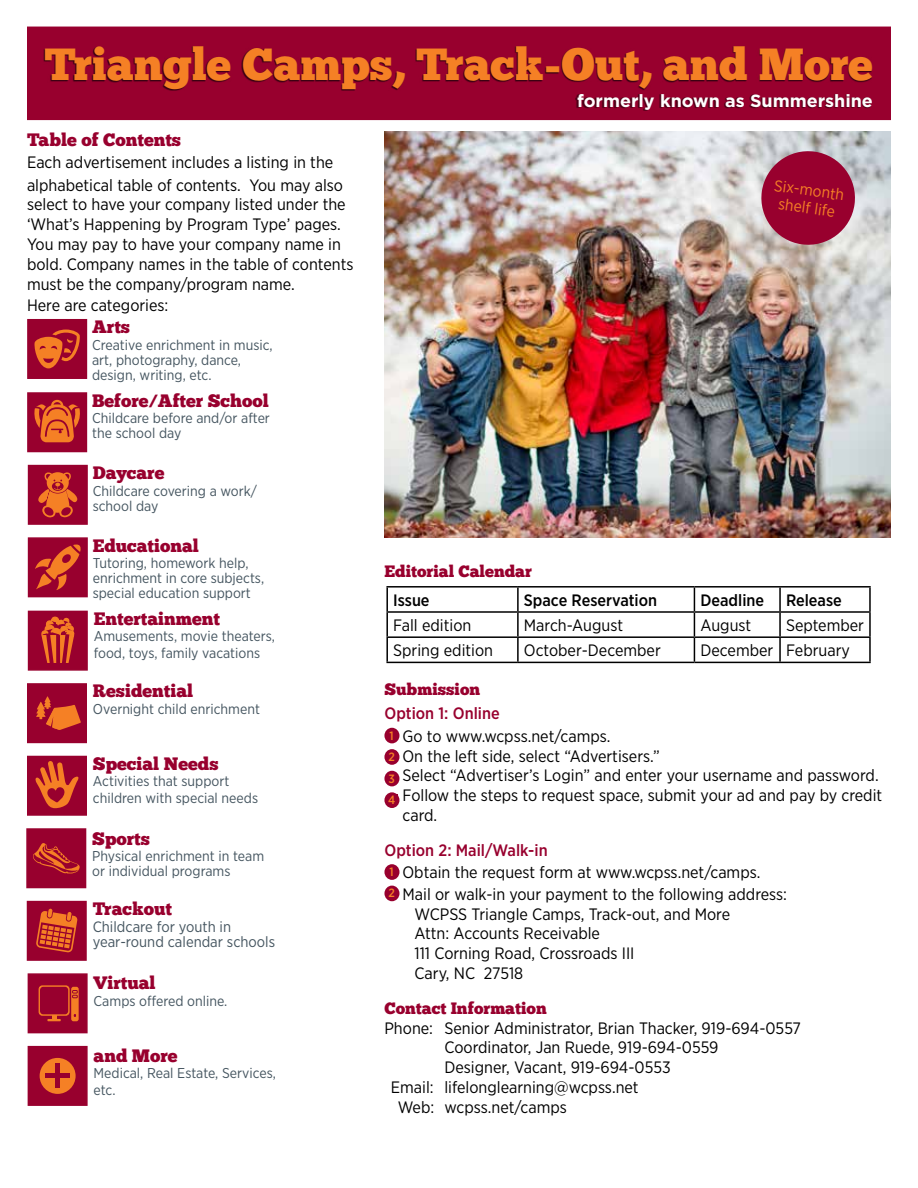
<style>
.page{position:relative;width:918px;height:1188px;background:#fff}
.page>*{position:absolute;margin:0;border:0;box-sizing:border-box;transform-origin:0 0}
.t1{font:45px "Chunk Five";color:#f58025}
.t2{font:18px "Chunk Five";color:#98002e}
.t3{font:700 17.7px "Gotham";color:#fff}
.t4{font:16.5px/19.8px "Gotham Narrow";color:#000}
.t5{font:16.5px "Chunk Five";color:#98002e}
.t6{font:500 16.5px "Gotham Narrow";color:#000}
.t7{font:500 16.5px "Gotham Narrow";color:#98002e}
.t8{font:15.9px/17.5px "Gotham Narrow";color:#f58025;text-align:center}
.t9{font:15px/15px "Gotham Narrow";color:#455560}
.t10{font:14.25px/15px "Gotham Narrow";color:#455560}
.t11{font:500 12px/21.5px "Gotham Narrow";color:#f58025;text-align:justify}
.s1{font-family:"Rockwell";font-weight:700}
</style>
<div class="page">
<img style="left:384px;top:131px;width:507px;height:406px">
<div style="left:384px;top:728px;width:15px;height:15px;background:#98002e;border-radius:50%"></div>
<svg style="left:384px;top:749px;width:15px;height:16px"></svg>
<div style="left:388px;top:751px;width:9px;height:10px;background:#98002e"></div>
<div style="left:384px;top:771px;width:15px;height:15px;background:#98002e;border-radius:50%"></div>
<svg style="left:384px;top:792px;width:15px;height:16px"></svg>
<div style="left:388px;top:795px;width:10px;height:9px;background:#98002e"></div>
<div style="left:384px;top:864px;width:15px;height:16px;background:#98002e;border-radius:50%"></div>
<div style="left:384px;top:886px;width:15px;height:15px;background:#98002e;border-radius:50%"></div>
<hr style="left:386px;top:586px;width:132px;height:2px;background:#000">
<hr style="left:386px;top:588px;width:2px;height:23px;background:#000">
<hr style="left:518px;top:586px;width:176px;height:2px;background:#000">
<hr style="left:517px;top:588px;width:2px;height:23px;background:#000">
<hr style="left:694px;top:586px;width:86px;height:2px;background:#000">
<hr style="left:780px;top:586px;width:91px;height:2px;background:#000">
<hr style="left:779px;top:588px;width:2px;height:23px;background:#000">
<hr style="left:869px;top:588px;width:2px;height:23px;background:#000">
<hr style="left:386px;top:611px;width:132px;height:2px;background:#000">
<hr style="left:386px;top:613px;width:2px;height:23px;background:#000">
<hr style="left:518px;top:611px;width:176px;height:2px;background:#000">
<hr style="left:517px;top:613px;width:2px;height:23px;background:#000">
<hr style="left:694px;top:611px;width:86px;height:2px;background:#000">
<hr style="left:780px;top:611px;width:91px;height:2px;background:#000">
<hr style="left:779px;top:613px;width:2px;height:23px;background:#000">
<hr style="left:869px;top:613px;width:2px;height:23px;background:#000">
<hr style="left:386px;top:636px;width:132px;height:2px;background:#000">
<hr style="left:386px;top:638px;width:2px;height:24px;background:#000">
<hr style="left:518px;top:636px;width:176px;height:2px;background:#000">
<hr style="left:517px;top:638px;width:2px;height:24px;background:#000">
<hr style="left:694px;top:636px;width:86px;height:2px;background:#000">
<svg style="left:694px;top:588px;width:1px;height:74px"></svg>
<hr style="left:780px;top:636px;width:91px;height:2px;background:#000">
<hr style="left:779px;top:638px;width:2px;height:24px;background:#000">
<hr style="left:869px;top:638px;width:2px;height:24px;background:#000">
<hr style="left:386px;top:662px;width:132px;height:1px;background:#000">
<hr style="left:518px;top:662px;width:176px;height:1px;background:#000">
<hr style="left:694px;top:662px;width:86px;height:1px;background:#000">
<hr style="left:780px;top:662px;width:91px;height:1px;background:#000">
<svg style="left:758px;top:148px;width:100px;height:100px;background:#a8405f"></svg>
<div style="left:28px;top:611px;width:60px;height:60px;background:#98002e;border:2px solid #98002e"></div>
<svg style="left:41px;top:616px;width:33px;height:53px"></svg>
<div style="left:27px;top:319px;width:60px;height:60px;background:#98002e"></div>
<svg style="left:34px;top:330px;width:46px;height:38px"></svg>
<div style="left:27px;top:27px;width:864px;height:93px;background:#98002e"></div>
<div style="left:27px;top:392px;width:60px;height:60px;background:#98002e;border:2px solid #98002e"></div>
<svg style="left:34px;top:400px;width:46px;height:42px"></svg>
<div style="left:28px;top:465px;width:60px;height:60px;background:#98002e;border:2px solid #98002e"></div>
<svg style="left:38px;top:472px;width:40px;height:46px"></svg>
<div style="left:28px;top:537px;width:60px;height:60px;background:#98002e;border:2px solid #98002e"></div>
<svg style="left:35px;top:544px;width:46px;height:46px"></svg>
<div style="left:27px;top:901px;width:60px;height:60px;background:#98002e;border:2px solid #98002e"></div>
<svg style="left:36px;top:909px;width:42px;height:44px"></svg>
<div style="left:28px;top:1046px;width:60px;height:60px;background:#98002e;border:2px solid #98002e"></div>
<div style="left:40px;top:1058px;width:36px;height:36px;background:#f58025;border-radius:50%"></div>
<div style="left:55px;top:1064px;width:5px;height:24px;background:#98002e"></div>
<div style="left:46px;top:1073px;width:24px;height:5px;background:#98002e"></div>
<div style="left:27px;top:756px;width:60px;height:60px;background:#98002e"></div>
<svg style="left:35px;top:761px;width:44px;height:47px"></svg>
<div style="left:27px;top:683px;width:60px;height:60px;background:#98002e"></div>
<svg style="left:36px;top:696px;width:45px;height:34px"></svg>
<div style="left:26px;top:828px;width:60px;height:60px;background:#98002e;border:2px solid #98002e"></div>
<svg style="left:33px;top:843px;width:47px;height:31px"></svg>
<div style="left:43px;top:46px;width:829px;height:45px;background:#000;opacity:.65"></div>
<div style="left:575px;top:94px;width:296px;height:17px;background:#000;opacity:.5"></div>
<div style="left:28px;top:973px;width:60px;height:60px;background:#98002e;border:2px solid #98002e"></div>
<div style="left:39px;top:986px;width:30px;height:29px;background:#a8162b;border-radius:3px"></div>
<div style="left:39px;top:986px;width:30px;height:30px;border:1px solid #f58025;border-radius:3px"></div>
<div style="left:40px;top:987px;width:28px;height:27px;background:#98002e;border-radius:3px"></div>
<svg style="left:47px;top:1015px;width:14px;height:6px"></svg>
<div style="left:71px;top:987px;width:8px;height:34px;background:#f58025;border-radius:2px"></div>
<svg style="left:72px;top:990px;width:6px;height:8px"></svg>
<h1 class="t1" style="left:45px;top:44px;width:830px">Triangle Camps, Track-Out, and More</h1>
<p class="t3" style="left:577px;top:89px;width:297px">formerly known as Summershine</p>
<p class="t2" style="left:27px;top:131px;width:156px">Table of Contents</p>
<p class="t4" style="left:27px;top:151px;width:318px;line-height:22.5px">Each advertisement includes a listing in the alphabetical table of contents. You may also</p>
<p class="t4" style="left:27px;top:194px;width:328px">select to have your company listed under the ‘What’s Happening by Program Type’ pages.<br>You may pay to have your company name in bold. Company names in the table of contents must be the company/program name.</p>
<p class="t4" style="left:27px;top:295px;width:143px">Here are categories:</p>
<p class="t2" style="left:92px;top:319px;width:39px">Arts</p>
<p class="t10" style="left:92px;top:337px;width:182px">Creative enrichment in music, art, photography, dance, design, writing, etc.</p>
<p class="t2" style="left:92px;top:392px;width:178px">Before<span class="s1">/</span>After School</p>
<p class="t10" style="left:92px;top:410px;width:179px">Childcare before and/or after the school day</p>
<p class="t2" style="left:93px;top:464px;width:73px">Daycare</p>
<p class="t10" style="left:93px;top:483px;width:166px">Childcare covering a work/ school day</p>
<p class="t2" style="left:93px;top:537px;width:108px">Educational</p>
<p class="t10" style="left:93px;top:555px;width:173px">Tutoring, homework help, enrichment in core subjects, special education support</p>
<p class="t2" style="left:94px;top:610px;width:128px">Entertainment</p>
<p class="t10" style="left:94px;top:628px;width:183px;line-height:16.5px">Amusements, movie theaters, food, toys, family vacations</p>
<p class="t2" style="left:93px;top:683px;width:102px">Residential</p>
<p class="t10" style="left:93px;top:701px;width:169px">Overnight child enrichment</p>
<p class="t2" style="left:93px;top:755px;width:127px">Special Needs</p>
<p class="t10" style="left:93px;top:773px;width:167px;line-height:16.5px">Activities that support children with special needs</p>
<p class="t2" style="left:92px;top:830px;width:59px">Sports</p>
<p class="t10" style="left:92px;top:848px;width:173px">Physical enrichment in team or individual programs</p>
<p class="t2" style="left:93px;top:900px;width:81px">Trackout</p>
<p class="t9" style="left:93px;top:918px;width:184px">Childcare for youth in year-round calendar schools</p>
<p class="t2" style="left:94px;top:974px;width:63px">Virtual</p>
<p class="t10" style="left:94px;top:993px;width:135px">Camps offered online.</p>
<p class="t2" style="left:94px;top:1047px;width:86px">and More</p>
<p class="t10" style="left:94px;top:1065px;width:184px;line-height:16.5px">Medical, Real Estate, Services, etc.</p>
<p class="t5" style="left:384px;top:563px;width:149px">Editorial Calendar</p>
<p class="t8" style="left:776px;top:176px;width:72px;rotate:8deg">Six-month shelf life</p>
<p class="t6" style="left:393px;top:590px;width:38px">Issue</p>
<p class="t6" style="left:524px;top:590px;width:135px">Space Reservation</p>
<p class="t6" style="left:700px;top:590px;width:65px">Deadline</p>
<p class="t6" style="left:786px;top:590px;width:57px">Release</p>
<p class="t4" style="left:393px;top:615px;width:80px">Fall edition</p>
<p class="t4" style="left:524px;top:615px;width:101px">March-August</p>
<p class="t4" style="left:700px;top:615px;width:52px">August</p>
<p class="t4" style="left:786px;top:615px;width:79px">September</p>
<p class="t4" style="left:393px;top:640px;width:101px">Spring edition</p>
<p class="t4" style="left:524px;top:640px;width:138px">October-December</p>
<p class="t4" style="left:700px;top:640px;width:151px">December February</p>
<p class="t5" style="left:384px;top:682px;width:97px">Submission</p>
<p class="t7" style="left:384px;top:703px;width:117px">Option 1: Online</p>
<p class="t4" style="left:402px;top:726px;width:481px">Go to www.wcpss.net/camps.<br>On the left side, select “Advertisers.”<br>Select “Advertiser’s Login” and enter your username and password.<br>Follow the steps to request space, submit your ad and pay by credit card.</p>
<p class="t7" style="left:384px;top:839px;width:165px">Option 2: Mail/Walk-in</p>
<p class="t4" style="left:402px;top:861px;width:386px;line-height:21.6px">Obtain the request form at www.wcpss.net/camps.<br>Mail or walk-in your payment to the following address:</p>
<p class="t4" style="left:414px;top:904px;width:317px">WCPSS Triangle Camps, Track-out, and More<br>Attn: Accounts Receivable<br>111 Corning Road, Crossroads III<br>Cary, NC 27518</p>
<p class="t5" style="left:384px;top:1000px;width:164px">Contact Information</p>
<p class="t4" style="left:384px;top:1018px;width:418px">Phone: Senior Administrator, Brian Thacker, 919-694-0557</p>
<p class="t4" style="left:444px;top:1037px;width:276px">Coordinator, Jan Ruede, 919-694-0559</p>
<p class="t4" style="left:444px;top:1057px;width:228px">Designer, Vacant, 919-694-0553</p>
<p class="t4" style="left:391px;top:1077px;width:249px">Email: lifelonglearning@wcpss.net</p>
<p class="t4" style="left:398px;top:1097px;width:171px">Web: wcpss.net/camps</p>
<p class="t11" style="left:388px;top:725px;width:9px">1<br>2<br>3<br>4</p>
<p class="t11" style="left:388px;top:862px;width:8px;line-height:21px">1<br>2</p>
</div>
